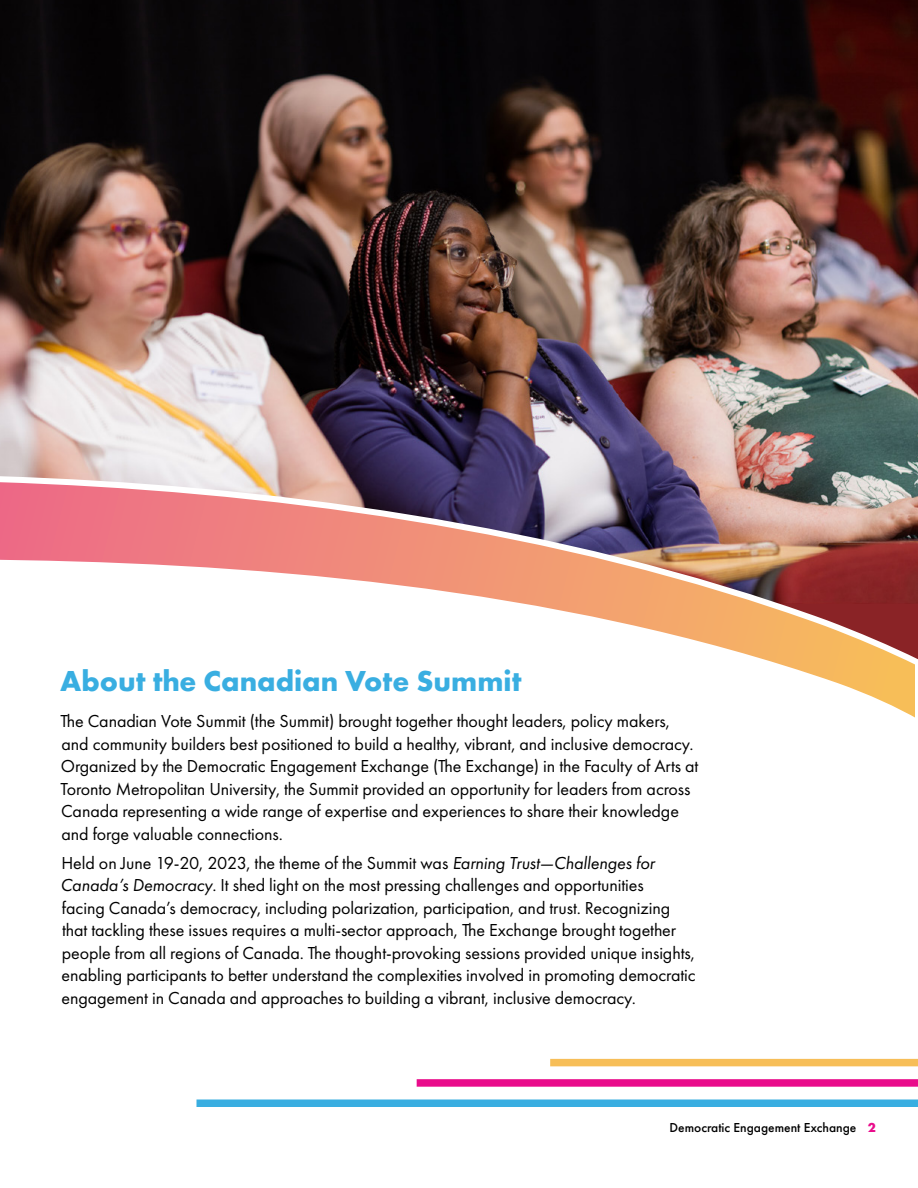
<style>
.page{position:relative;width:918px;height:1188px;background:#fff}
.page>*{position:absolute;margin:0;border:0;box-sizing:border-box;transform-origin:0 0}
.t1{font:700 30px "Futura PT";color:#39aee1}
.t2{font:18px/22.5px "Futura PT";letter-spacing:-.005em;color:#000}
.t3{font:500 13.5px "Futura PT";color:#000}
.s1{font-style:italic}
.s2{font-weight:700;color:#e90c8b}
</style>
<div class="page">
<div style="left:550px;top:1059px;width:368px;height:7px;background:#f7be58"></div>
<div style="left:417px;top:1079px;width:501px;height:8px;background:#e90c8b"></div>
<div style="left:196px;top:1100px;width:722px;height:7px;background:#39aee1"></div>
<img style="left:0;top:0;width:918px;height:153px">
<img style="left:0;top:153px;width:918px;height:565px">
<h1 class="t1" style="left:60px;top:662px;width:463px">About the Canadian Vote Summit</h1>
<p class="t2" style="left:61px;top:710px;width:639px">The Canadian Vote Summit (the Summit) brought together thought leaders, policy makers, and community builders best positioned to build a healthy, vibrant, and inclusive democracy.<br>Organized by the Democratic Engagement Exchange (The Exchange) in the Faculty of Arts at Toronto Metropolitan University, the Summit provided an opportunity for leaders from across Canada representing a wide range of expertise and experiences to share their knowledge and forge valuable connections.</p>
<p class="t2" style="left:60px;top:852px;width:637px">Held on June 19-20, 2023, the theme of the Summit was <span class="s1">Earning Trust—Challenges for Canada’s Democracy</span>. It shed light on the most pressing challenges and opportunities<br>facing Canada’s democracy, including polarization, participation, and trust. Recognizing that tackling these issues requires a multi-sector approach, The Exchange brought together people from all regions of Canada. The thought-provoking sessions provided unique insights, enabling participants to better understand the complexities involved in promoting democratic engagement in Canada and approaches to building a vibrant, inclusive democracy.</p>
<p class="t3" style="left:670px;top:1120px;width:208px">Democratic Engagement Exchange <span class="s2">2</span></p>
</div>
